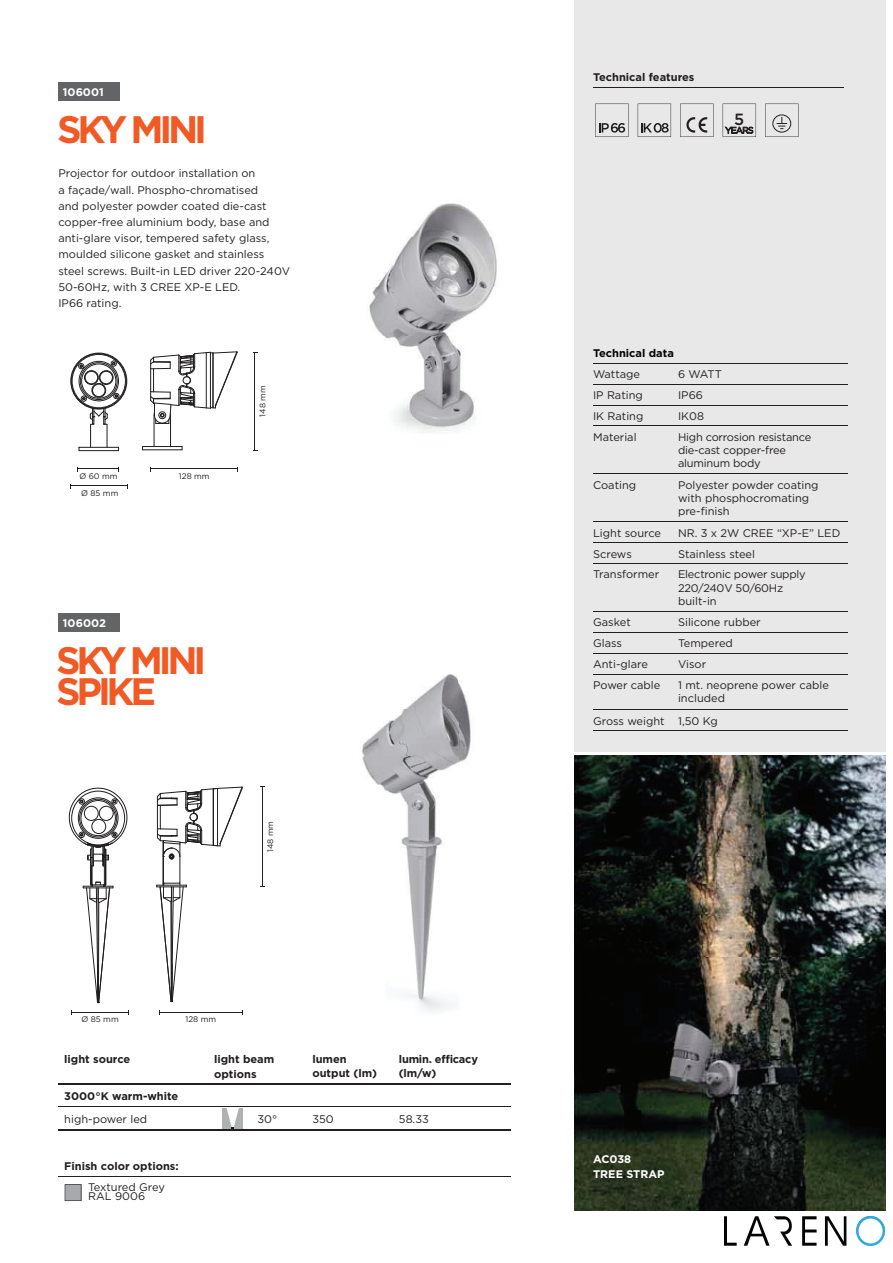
<style>
.page{position:relative;width:893px;height:1263px;background:#fff}
.page>*{position:absolute;margin:0;border:0;box-sizing:border-box;transform-origin:0 0}
.t1{font:700 38.25px/30.9px "Gotham";letter-spacing:-.11em;color:#f15a24}
.t2{font:500 16.2px "Gotham";color:#231f20}
.t3{font:11.1px/16.2px "Gotham";color:#231f20}
.t4{font:11.1px/13.2px "Gotham";letter-spacing:-.02em;color:#231f20}
.t5{font:700 11.1px/14.7px "Gotham";color:#231f20}
.t6{font:700 11.1px/14.7px "Gotham";color:#fff}
.t7{font:700 11.1px/13.2px "Gotham";letter-spacing:-.02em;color:#231f20}
.t8{font:700 11.1px "Gotham";color:#040503}
.t9{font:8.1px/17.2px "Gotham";color:#231f20}
</style>
<div class="page">
<img style="left:574px;top:756px;width:311px;height:455px">
<div style="left:574px;top:0;width:311px;height:752px;background:#e8e8e9"></div>
<div style="left:58px;top:83px;width:62px;height:18px;background:#636466"></div>
<div style="left:58px;top:613px;width:62px;height:19px;background:#636466"></div>
<hr style="left:593px;top:363px;width:255px;height:1px;background:#231f20">
<hr style="left:593px;top:731px;width:255px;height:1px;background:#231f20">
<hr style="left:593px;top:384px;width:255px;height:1px;background:#231f20">
<hr style="left:593px;top:405px;width:255px;height:1px;background:#231f20">
<hr style="left:593px;top:426px;width:255px;height:1px;background:#231f20">
<hr style="left:593px;top:474px;width:255px;height:1px;background:#231f20">
<hr style="left:593px;top:522px;width:255px;height:1px;background:#231f20">
<hr style="left:593px;top:543px;width:255px;height:1px;background:#231f20">
<hr style="left:593px;top:564px;width:255px;height:1px;background:#231f20">
<hr style="left:593px;top:612px;width:255px;height:1px;background:#231f20">
<hr style="left:593px;top:632px;width:255px;height:1px;background:#231f20">
<hr style="left:593px;top:653px;width:255px;height:1px;background:#231f20">
<hr style="left:593px;top:674px;width:255px;height:1px;background:#231f20">
<hr style="left:593px;top:710px;width:255px;height:1px;background:#231f20">
<hr style="left:593px;top:88px;width:250px;height:1px;background:#231f20">
<div style="left:92px;top:383px;width:14px;height:14px;border:1px solid #201d1e;border-radius:50%"></div>
<div style="left:99px;top:370px;width:14px;height:15px;border:1px solid #201d1e;border-radius:50%"></div>
<div style="left:84px;top:370px;width:14px;height:15px;border:1px solid #201d1e;border-radius:50%"></div>
<div style="left:92px;top:384px;width:13px;height:13px;border:1px solid #201d1e;border-radius:50%"></div>
<div style="left:85px;top:371px;width:13px;height:13px;border:1px solid #201d1e;border-radius:50%"></div>
<div style="left:100px;top:371px;width:13px;height:13px;border:1px solid #201d1e;border-radius:50%"></div>
<hr style="left:79px;top:447px;width:40px;height:1px;background:#201d1e">
<hr style="left:79px;top:450px;width:40px;height:1px;background:#201d1e">
<svg style="left:90px;top:408px;width:18px;height:39px"></svg>
<svg style="left:78px;top:363px;width:6px;height:6px"></svg>
<svg style="left:111px;top:361px;width:6px;height:5px"></svg>
<svg style="left:81px;top:396px;width:6px;height:5px"></svg>
<svg style="left:113px;top:393px;width:6px;height:6px"></svg>
<div style="left:79px;top:361px;width:40px;height:40px;border:1px solid #201d1e;border-radius:50%"></div>
<div style="left:81px;top:364px;width:35px;height:34px;border:1px solid #201d1e;border-radius:50%"></div>
<div style="left:80px;top:362px;width:37px;height:38px;border:1px solid #201d1e;border-radius:50%"></div>
<div style="left:71px;top:353px;width:56px;height:56px;border:1px solid #201d1e;border-radius:50%"></div>
<hr style="left:170px;top:415px;width:1px;height:32px;background:#201d1e">
<hr style="left:154px;top:415px;width:1px;height:32px;background:#201d1e">
<hr style="left:143px;top:450px;width:39px;height:1px;background:#201d1e">
<hr style="left:143px;top:446px;width:39px;height:1px;background:#201d1e">
<svg style="left:150px;top:351px;width:88px;height:75px"></svg>
<svg style="left:69px;top:788px;width:59px;height:215px"></svg>
<hr style="left:151px;top:468px;width:87px;height:1px;background:#231f20">
<svg style="left:156px;top:786px;width:87px;height:228px"></svg>
<hr style="left:71px;top:1012px;width:58px;height:1px;background:#231f20">
<hr style="left:77px;top:468px;width:42px;height:1px;background:#231f20">
<hr style="left:71px;top:486px;width:57px;height:1px;background:#231f20">
<hr style="left:254px;top:352px;width:1px;height:98px;background:#231f20">
<hr style="left:262px;top:786px;width:1px;height:101px;background:#231f20">
<svg style="left:680px;top:104px;width:33px;height:33px"></svg>
<svg style="left:723px;top:104px;width:33px;height:33px"></svg>
<svg style="left:638px;top:104px;width:33px;height:33px"></svg>
<svg style="left:595px;top:104px;width:33px;height:33px"></svg>
<svg style="left:765px;top:104px;width:33px;height:33px"></svg>
<hr style="left:58px;top:1176px;width:453px;height:1px;background:#231f20">
<svg style="left:65px;top:1184px;width:16px;height:17px"></svg>
<hr style="left:58px;top:1083px;width:453px;height:2px;background:#231f20">
<hr style="left:58px;top:1107px;width:453px;height:1px;background:#231f20">
<hr style="left:58px;top:1129px;width:453px;height:1px;background:#231f20">
<div style="left:223px;top:1108px;width:20px;height:20px;background:#afb2b2"></div>
<svg style="left:226px;top:1108px;width:13px;height:20px"></svg>
<img style="left:369px;top:203px;width:128px;height:229px">
<img style="left:362px;top:674px;width:109px;height:339px">
<img style="left:725px;top:1217px;width:159px;height:29px">
<p class="t6" style="left:63px;top:86px;width:42px">106001</p>
<h1 class="t1" style="left:57px;top:117px;width:152px">SKY MINI</h1>
<p class="t3" style="left:58px;top:166px;width:233px">Projector for outdoor installation on<br>a façade/wall. Phospho-chromatised<br>and polyester powder coated die-cast copper-free aluminium body, base and anti-glare visor, tempered safety glass, moulded silicone gasket and stainless steel screws. Built-in LED driver 220-240V 50-60Hz, with 3 CREE XP-E LED.<br>IP66 rating.</p>
<p class="t9" style="left:79px;top:468px;width:40px">Ø 60 mm<br>Ø 85 mm</p>
<p class="t6" style="left:63px;top:617px;width:44px">106002</p>
<p class="t9" style="left:179px;top:468px;width:32px">128 mm</p>
<h1 class="t1" style="left:56px;top:648px;width:152px">SKY MINI<br>SPIKE</h1>
<p class="t9" style="left:254px;top:417px;width:33px;rotate:-90deg">148 mm</p>
<p class="t9" style="left:262px;top:852px;width:33px;rotate:-90deg">148 mm</p>
<p class="t9" style="left:81px;top:1011px;width:39px">Ø 85 mm</p>
<p class="t9" style="left:185px;top:1011px;width:32px">128 mm</p>
<p class="t5" style="left:64px;top:1053px;width:68px">light source</p>
<p class="t5" style="left:214px;top:1053px;width:62px">light beam options</p>
<p class="t5" style="left:312px;top:1054px;width:66px;line-height:13.2px">lumen output (lm)</p>
<p class="t7" style="left:399px;top:1054px;width:81px">lumin. efficacy (lm/w)</p>
<p class="t5" style="left:64px;top:1089px;width:116px">3000°K warm-white</p>
<p class="t3" style="left:64px;top:1112px;width:84px">high-power led</p>
<p class="t3" style="left:257px;top:1112px;width:21px">30°</p>
<p class="t3" style="left:312px;top:1112px;width:23px">350</p>
<p class="t3" style="left:399px;top:1112px;width:31px">58.33</p>
<p class="t5" style="left:64px;top:1160px;width:116px">Finish color options:</p>
<p class="t3" style="left:88px;top:1184px;width:78px;line-height:8.9px">Textured Grey<br>RAL 9006</p>
<p class="t5" style="left:593px;top:71px;width:103px">Technical features</p>
<h2 class="t2" style="left:734px;top:112px;width:12px">5</h2>
<p class="t8" style="left:593px;top:349px;width:82px">Technical data</p>
<p class="t3" style="left:593px;top:367px;width:49px">Wattage</p>
<p class="t3" style="left:678px;top:367px;width:45px">6 WATT</p>
<p class="t3" style="left:593px;top:388px;width:51px">IP Rating</p>
<p class="t3" style="left:678px;top:388px;width:26px">IP66</p>
<p class="t3" style="left:593px;top:409px;width:52px">IK Rating</p>
<p class="t3" style="left:678px;top:409px;width:28px">IK08</p>
<p class="t3" style="left:593px;top:429px;width:45px">Material</p>
<p class="t4" style="left:678px;top:431px;width:135px">High corrosion resistance die-cast copper-free aluminum body</p>
<p class="t3" style="left:593px;top:477px;width:45px">Coating</p>
<p class="t3" style="left:678px;top:479px;width:142px;line-height:13.2px">Polyester powder coating with phosphocromating pre-finish</p>
<p class="t3" style="left:593px;top:525px;width:70px">Light source</p>
<p class="t3" style="left:678px;top:525px;width:164px">NR. 3 x 2W CREE “XP-E” LED</p>
<p class="t3" style="left:593px;top:546px;width:40px">Screws</p>
<p class="t3" style="left:678px;top:546px;width:78px">Stainless steel</p>
<p class="t3" style="left:593px;top:567px;width:68px">Transformer</p>
<p class="t4" style="left:678px;top:569px;width:129px">Electronic power supply<br>220/240V 50/60Hz built-in</p>
<p class="t3" style="left:593px;top:615px;width:39px">Gasket</p>
<p class="t3" style="left:678px;top:615px;width:84px">Silicone rubber</p>
<p class="t3" style="left:593px;top:636px;width:30px">Glass</p>
<p class="t3" style="left:678px;top:636px;width:56px">Tempered</p>
<p class="t3" style="left:593px;top:657px;width:56px">Anti-glare</p>
<p class="t3" style="left:678px;top:657px;width:30px">Visor</p>
<p class="t3" style="left:593px;top:678px;width:69px">Power cable</p>
<p class="t3" style="left:678px;top:679px;width:152px;line-height:13.2px">1 mt. neoprene power cable included</p>
<p class="t3" style="left:593px;top:713px;width:126px">Gross weight 1,50 Kg</p>
<p class="t6" style="left:593px;top:1153px;width:73px">AC038<br>TREE STRAP</p>
</div>
